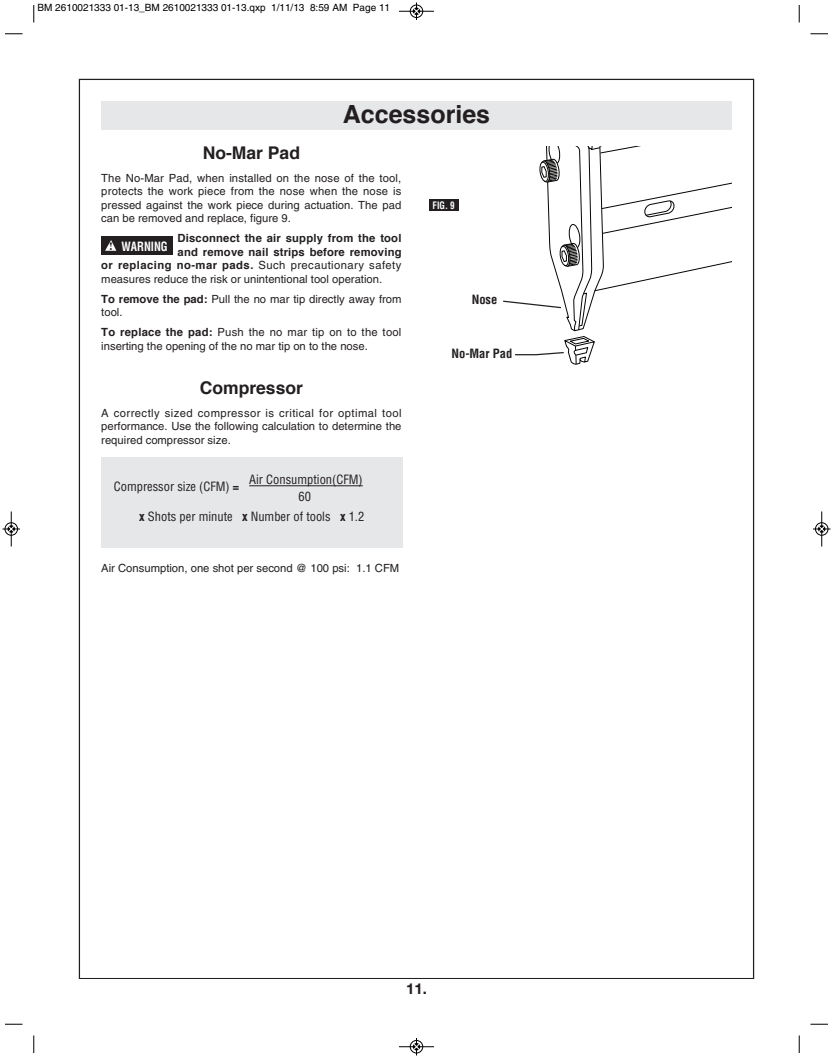
<style>
.page{position:relative;width:833px;height:1058px;background:#fff}
.page>*{position:absolute;margin:0;border:0;box-sizing:border-box;transform-origin:0 0}
.t1{font:700 25px "Helvetica";color:#231f20}
.t2{font:700 17.5px "Helvetica";color:#231f20}
.t3{font:700 15px "Helvetica Neue";color:#231f20}
.t4{font:condensed 12.5px/20px "Helvetica";color:#231f20}
.t5{font:700 condensed 12.5px "Helvetica";color:#231f20}
.t6{font:700 condensed 12.5px "Helvetica";color:#fff;scale:.9 1}
.t7{font:11.25px/13.5px "Helvetica";color:#231f20;text-align:justify}
.t8{font:700 11.25px "Helvetica";letter-spacing:.015em;color:#231f20}
.t9{font:11.25px "Helvetica";letter-spacing:.04em;color:#231f20}
.t10{font:10px "Helvetica";color:#000}
.t11{font:700 condensed 10px "Helvetica";color:#fff;scale:.9 1}
.s1{font-weight:700}
.s2{font-family:"Times";font-stretch:normal;font-size:11.25px;color:#231f20}
</style>
<div class="page">
<div style="left:101px;top:236px;width:71px;height:19px;background:#231f20"></div>
<svg style="left:105px;top:240px;width:11px;height:11px"></svg>
<div style="left:101px;top:457px;width:301px;height:90px;background:#e6e7e9"></div>
<hr style="left:249px;top:485px;width:114px;height:1px;background:#231f20">
<div style="left:101px;top:101px;width:630px;height:28px;background:#e6e7e9"></div>
<svg style="left:503px;top:146px;width:228px;height:218px"></svg>
<div style="left:428px;top:200px;width:30px;height:11px;background:#231f20"></div>
<svg style="left:33px;top:5px;width:2px;height:17px"></svg>
<svg style="left:5px;top:33px;width:17px;height:2px"></svg>
<svg style="left:798px;top:5px;width:2px;height:17px"></svg>
<svg style="left:810px;top:33px;width:18px;height:2px"></svg>
<svg style="left:33px;top:1035px;width:2px;height:17px"></svg>
<svg style="left:5px;top:1023px;width:17px;height:2px"></svg>
<svg style="left:798px;top:1035px;width:2px;height:17px"></svg>
<svg style="left:810px;top:1023px;width:18px;height:2px"></svg>
<hr style="left:399px;top:11px;width:35px;height:1px;background:#000">
<div style="left:410px;top:5px;width:13px;height:13px;border:1px solid #000;border-radius:50%"></div>
<svg style="left:413px;top:2px;width:6px;height:18px"></svg>
<hr style="left:399px;top:1046px;width:35px;height:1px;background:#000">
<div style="left:410px;top:1040px;width:13px;height:13px;border:1px solid #000;border-radius:50%"></div>
<svg style="left:413px;top:1038px;width:6px;height:17px"></svg>
<hr style="left:11px;top:511px;width:1px;height:35px;background:#000">
<div style="left:5px;top:522px;width:13px;height:13px;border:1px solid #000;border-radius:50%"></div>
<svg style="left:2px;top:526px;width:18px;height:6px"></svg>
<hr style="left:821px;top:511px;width:1px;height:35px;background:#000">
<div style="left:815px;top:522px;width:13px;height:13px;border:1px solid #000;border-radius:50%"></div>
<svg style="left:813px;top:526px;width:17px;height:6px"></svg>
<p class="t10" style="left:38px;top:4px;width:354px">BM 2610021333 01-13_BM 2610021333 01-13.qxp 1/11/13 8:59 AM Page 11</p>
<h1 class="t1" style="left:343px;top:103px;width:149px">Accessories</h1>
<h2 class="t2" style="left:203px;top:146px;width:99px">No-Mar Pad</h2>
<p class="t7" style="left:101px;top:172px;width:301px">The No-Mar Pad, when installed on the nose of the tool, protects the work piece from the nose when the nose is pressed against the work piece during actuation. The pad can be removed and replace, figure 9.</p>
<p class="t8" style="left:178px;top:234px;width:225px">Disconnect the air supply from the tool</p>
<p class="t8" style="left:178px;top:247px;width:225px">and remove nail strips before removing</p>
<p class="t9" style="left:101px;top:261px;width:302px"><span class="s1">or replacing no-mar pads.</span> Such precautionary safety</p>
<p class="t7" style="left:101px;top:273px;width:282px">measures reduce the risk or unintentional tool operation.</p>
<p class="t7" style="left:101px;top:293px;width:302px"><span class="s1">To remove the pad:</span> Pull the no mar tip directly away from tool.</p>
<p class="t7" style="left:101px;top:327px;width:301px"><span class="s1">To replace the pad:</span> Push the no mar tip on to the tool inserting the opening of the no mar tip on to the nose.</p>
<h2 class="t2" style="left:200px;top:381px;width:105px">Compressor</h2>
<p class="t7" style="left:101px;top:407px;width:302px">A correctly sized compressor is critical for optimal tool performance. Use the following calculation to determine the required compressor size.</p>
<p class="t6" style="left:109px;top:239px;width:67px"><span class="s2">!</span> WARNING</p>
<p class="t4" style="left:249px;top:470px;width:115px">Air Consumption(CFM)</p>
<p class="t4" style="left:114px;top:477px;width:127px">Compressor size (CFM) <span class="s1">=</span></p>
<p class="t4" style="left:139px;top:487px;width:226px;text-indent:159px">60<br><span class="s1">x</span> Shots per minute <span class="s1">x</span> Number of tools <span class="s1">x</span> 1.2</p>
<p class="t7" style="left:101px;top:562px;width:299px">Air Consumption, one shot per second @ 100 psi: 1.1 CFM</p>
<p class="t11" style="left:432px;top:199px;width:26px">FIG. 9</p>
<p class="t5" style="left:471px;top:292px;width:27px">Nose</p>
<p class="t5" style="left:451px;top:347px;width:62px">No-Mar Pad</p>
<h3 class="t3" style="left:406px;top:979px;width:22px">11.</h3>
</div>
